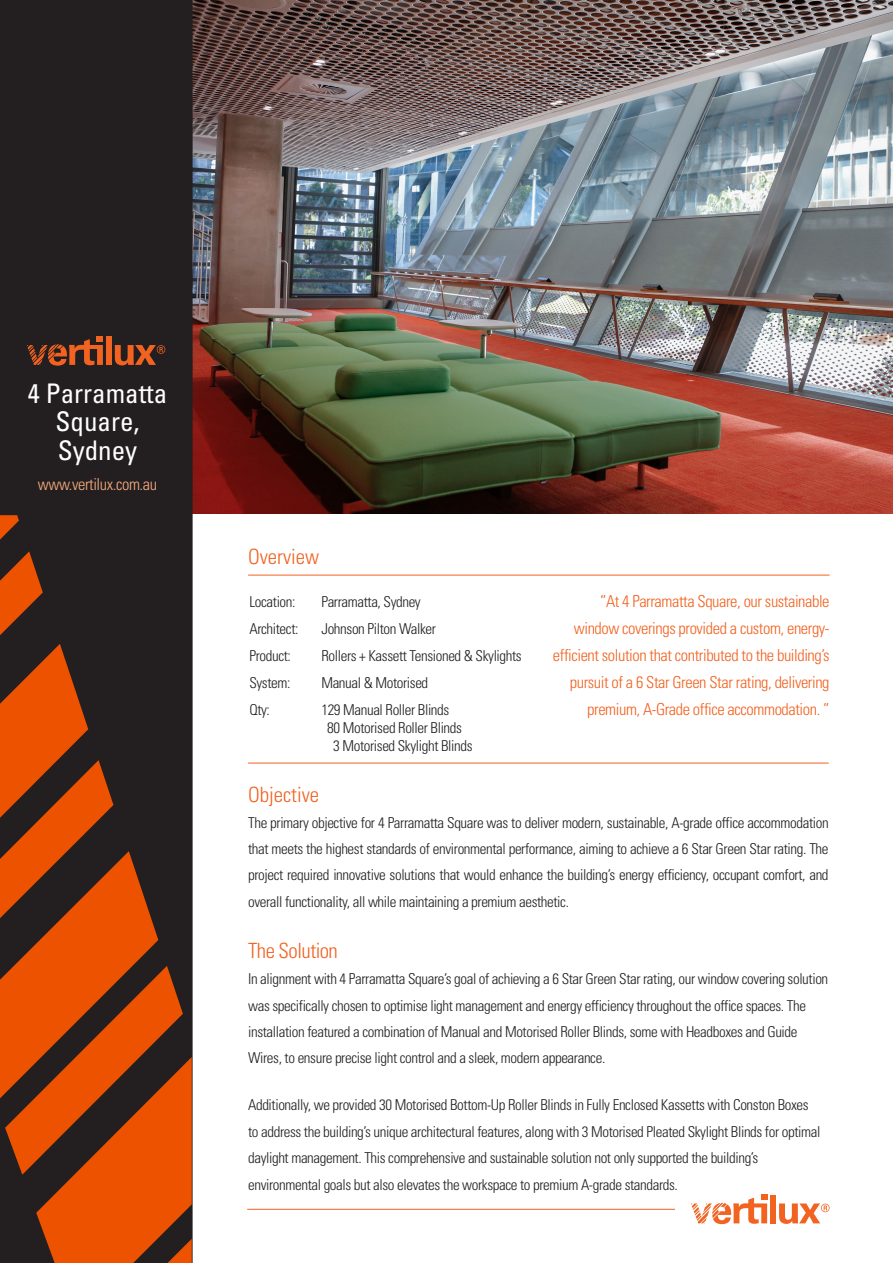
<style>
.page{position:relative;width:893px;height:1263px;background:#fff}
.page>*{position:absolute;margin:0;border:0;box-sizing:border-box;transform-origin:0 0}
.t1{font:condensed 27px/28.5px "Univers";color:#fff;text-align:center}
.t2{font:300 condensed 21px "Univers";color:#f26221}
.t3{font:300 condensed 21px "Univers";letter-spacing:-.025em;color:#f26221}
.t4{font:300 condensed 16.5px/27px "Univers";letter-spacing:-.025em;color:#f26221;text-align:right}
.t5{font:300 condensed 16.5px "Univers";letter-spacing:-.025em;color:#f8ac7f}
.t6{font:300 condensed 15px/26.2px "Univers";letter-spacing:-.025em;color:#231f20}
</style>
<div class="page">
<img style="left:193px;top:0;width:700px;height:514px">
<div style="left:0;top:0;width:193px;height:1263px;background:#231f20"></div>
<hr style="left:248px;top:575px;width:582px;height:1px;background:#f26221">
<hr style="left:248px;top:763px;width:581px;height:1px;background:#f26221">
<hr style="left:247px;top:1209px;width:428px;height:1px;background:#f26221">
<div style="left:106px;top:336px;width:6px;height:29px;background:#f26221"></div>
<svg style="left:115px;top:345px;width:50px;height:20px"></svg>
<svg style="left:27px;top:336px;width:76px;height:30px;background:#723820"></svg>
<div style="left:770px;top:1195px;width:6px;height:28px;background:#f26221"></div>
<svg style="left:779px;top:1203px;width:51px;height:21px"></svg>
<svg style="left:691px;top:1195px;width:76px;height:29px"></svg>
<svg style="left:0;top:551px;width:43px;height:84px;background:#903a0e"></svg>
<svg style="left:0;top:515px;width:19px;height:25px"></svg>
<svg style="left:0;top:644px;width:192px;height:619px;background:#89380f"></svg>
<p class="t1" style="left:28px;top:379px;width:141px">4 Parramatta<br>Square,<br>Sydney</p>
<p class="t5" style="left:38px;top:474px;width:121px">www.vertilux.com.au</p>
<p class="t2" style="left:248px;top:544px;width:73px">Overview</p>
<p class="t6" style="left:249px;top:589px;width:48px">Location:</p>
<p class="t6" style="left:321px;top:589px;width:101px">Parramatta, Sydney</p>
<p class="t6" style="left:249px;top:616px;width:51px">Architect:</p>
<p class="t6" style="left:321px;top:616px;width:116px">Johnson Pilton Walker</p>
<p class="t6" style="left:249px;top:643px;width:43px">Product:</p>
<p class="t6" style="left:321px;top:643px;width:202px">Rollers + Kassett Tensioned &amp; Skylights</p>
<p class="t6" style="left:249px;top:670px;width:43px">System:</p>
<p class="t6" style="left:321px;top:670px;width:108px">Manual &amp; Motorised</p>
<p class="t6" style="left:249px;top:697px;width:22px">Qty:</p>
<p class="t6" style="left:321px;top:697px;width:129px">129 Manual Roller Blinds</p>
<p class="t6" style="left:327px;top:715px;width:136px">80 Motorised Roller Blinds</p>
<p class="t6" style="left:333px;top:733px;width:141px">3 Motorised Skylight Blinds</p>
<p class="t4" style="left:553px;top:588px;width:278px">”At 4 Parramatta Square, our sustainable window coverings provided a custom, energy&shy;efficient solution that contributed to the building’s pursuit of a 6 Star Green Star rating, delivering premium, A-Grade office accommodation. ”</p>
<p class="t2" style="left:248px;top:781px;width:73px">Objective</p>
<p class="t6" style="left:248px;top:809px;width:582px;text-align:justify">The primary objective for 4 Parramatta Square was to deliver modern, sustainable, A-grade office accommodation that meets the highest standards of environmental performance, aiming to achieve a 6 Star Green Star rating. The project required innovative solutions that would enhance the building’s energy efficiency, occupant comfort, and overall functionality, all while maintaining a premium aesthetic.</p>
<p class="t3" style="left:248px;top:938px;width:91px">The Solution</p>
<p class="t6" style="left:248px;top:966px;width:582px">In alignment with 4 Parramatta Square’s goal of achieving a 6 Star Green Star rating, our window covering solution was specifically chosen to optimise light management and energy efficiency throughout the office spaces. The installation featured a combination of Manual and Motorised Roller Blinds, some with Headboxes and Guide Wires, to ensure precise light control and a sleek, modern appearance.</p>
<p class="t6" style="left:248px;top:1092px;width:574px">Additionally, we provided 30 Motorised Bottom-Up Roller Blinds in Fully Enclosed Kassetts with Conston Boxes to address the building’s unique architectural features, along with 3 Motorised Pleated Skylight Blinds for optimal daylight management. This comprehensive and sustainable solution not only supported the building’s environmental goals but also elevates the workspace to premium A-grade standards.</p>
</div>
